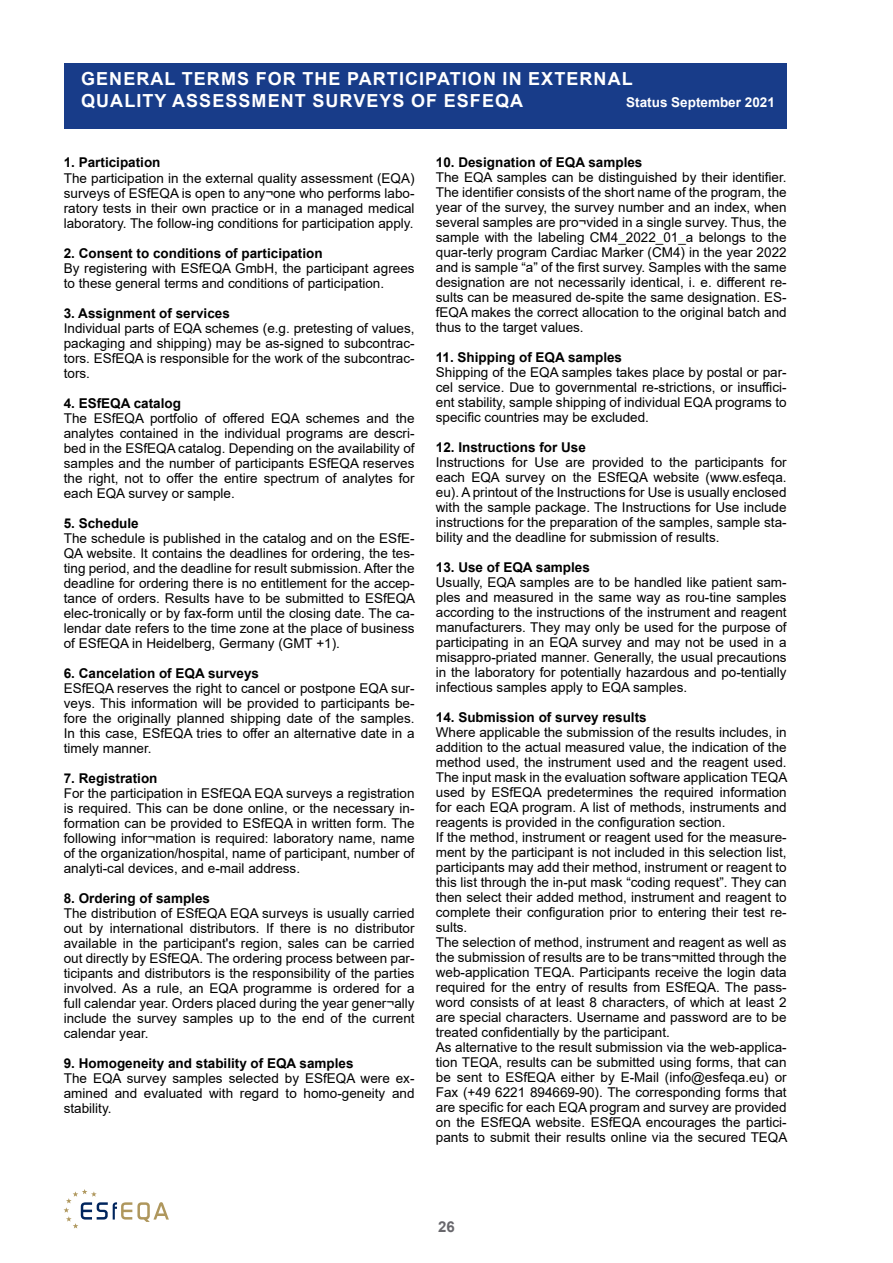
<style>
.page{position:relative;width:893px;height:1263px;background:#fff}
.page>*{position:absolute;margin:0;border:0;box-sizing:border-box;transform-origin:0 0}
.t1{font:700 18px/21.6px "Arial";letter-spacing:.06em;color:#fff}
.t2{font:700 15px "Arial";color:#68676c}
.t3{font:13.5px/15px "Arial";color:#000;text-align:justify}
.t4{font:700 13.5px "Arial";color:#000}
.t5{font:700 13.5px "Arial";color:#fff}
</style>
<div class="page">
<svg style="left:64px;top:1189px;width:105px;height:39px"></svg>
<div style="left:64px;top:64px;width:723px;height:65px;background:#183c89"></div>
<h1 class="t1" style="left:81px;top:68px;width:553px">GENERAL TERMS FOR THE PARTICIPATION IN EXTERNAL<br>QUALITY ASSESSMENT SURVEYS OF ESFEQA</h1>
<p class="t5" style="left:626px;top:92px;width:150px">Status September 2021</p>
<p class="t4" style="left:64px;top:153px;width:98px">1. Participation</p>
<p class="t3" style="left:64px;top:171px;width:352px">The participation in the external quality assessment (EQA) surveys of ESfEQA is open to any¬one who performs labo&shy;ratory tests in their own practice or in a managed medical laboratory. The follow-ing conditions for participation apply.</p>
<p class="t4" style="left:64px;top:244px;width:260px">2. Consent to conditions of participation</p>
<p class="t3" style="left:64px;top:261px;width:352px">By registering with ESfEQA GmbH, the participant agrees to these general terms and conditions of participation.</p>
<p class="t4" style="left:64px;top:304px;width:168px">3. Assignment of services</p>
<p class="t3" style="left:64px;top:321px;width:352px">Individual parts of EQA schemes (e.g. pretesting of values, packaging and shipping) may be as-signed to subcontrac&shy;tors. ESfEQA is responsible for the work of the subcontrac&shy;tors.</p>
<p class="t4" style="left:64px;top:394px;width:119px">4. ESfEQA catalog</p>
<p class="t3" style="left:64px;top:411px;width:352px">The ESfEQA portfolio of offered EQA schemes and the analytes contained in the individual programs are descri&shy;bed in the ESfEQA catalog. Depending on the availability of samples and the number of participants ESfEQA reserves the right, not to offer the entire spectrum of analytes for each EQA survey or sample.</p>
<p class="t4" style="left:64px;top:514px;width:77px">5. Schedule</p>
<p class="t3" style="left:64px;top:531px;width:353px">The schedule is published in the catalog and on the ESfE-QA website. It contains the deadlines for ordering, the tes&shy;ting period, and the deadline for result submission. After the deadline for ordering there is no entitlement for the accep&shy;tance of orders. Results have to be submitted to ESfEQA elec-tronically or by fax-form until the closing date. The ca&shy;lendar date refers to the time zone at the place of business of ESfEQA in Heidelberg, Germany (GMT +1).</p>
<p class="t4" style="left:64px;top:664px;width:197px">6. Cancelation of EQA surveys</p>
<p class="t3" style="left:64px;top:681px;width:352px">ESfEQA reserves the right to cancel or postpone EQA sur&shy;veys. This information will be provided to participants be&shy;fore the originally planned shipping date of the samples.<br>In this case, ESfEQA tries to offer an alternative date in a timely manner.</p>
<p class="t4" style="left:64px;top:769px;width:95px">7. Registration</p>
<p class="t3" style="left:64px;top:786px;width:352px">For the participation in ESfEQA EQA surveys a registration is required. This can be done online, or the necessary in&shy;formation can be provided to ESfEQA in written form. The following infor¬mation is required: laboratory name, name of the organization/hospital, name of participant, number of analyti-cal devices, and e-mail address.</p>
<p class="t4" style="left:64px;top:889px;width:148px">8. Ordering of samples</p>
<p class="t3" style="left:64px;top:906px;width:352px">The distribution of ESfEQA EQA surveys is usually carried out by international distributors. If there is no distributor available in the participant's region, sales can be carried out directly by ESfEQA. The ordering process between par&shy;ticipants and distributors is the responsibility of the parties involved. As a rule, an EQA programme is ordered for a full calendar year. Orders placed during the year gener¬ally include the survey samples up to the end of the current calendar year.</p>
<p class="t4" style="left:64px;top:1054px;width:291px">9. Homogeneity and stability of EQA samples</p>
<p class="t3" style="left:64px;top:1070px;width:352px">The EQA survey samples selected by ESfEQA were ex&shy;amined and evaluated with regard to homo-geneity and stability.</p>
<p class="t4" style="left:436px;top:153px;width:208px">10. Designation of EQA samples</p>
<p class="t3" style="left:436px;top:170px;width:352px">The EQA samples can be distinguished by their identifier.<br>The identifier consists of the short name of the program, the year of the survey, the survey number and an index, when several samples are pro¬vided in a single survey. Thus, the sample with the labeling CM4_2022_01_a belongs to the quar-terly program Cardiac Marker (CM4) in the year 2022 and is sample “a” of the first survey. Samples with the same designation are not necessarily identical, i. e. different re&shy;sults can be measured de-spite the same designation. ES&shy;fEQA makes the correct allocation to the original batch and thus to the target values.</p>
<p class="t4" style="left:436px;top:348px;width:188px">11. Shipping of EQA samples</p>
<p class="t3" style="left:436px;top:365px;width:352px">Shipping of the EQA samples takes place by postal or par&shy;cel service. Due to governmental re-strictions, or insuffici&shy;ent stability, sample shipping of individual EQA programs to specific countries may be excluded.</p>
<p class="t4" style="left:436px;top:438px;width:152px">12. Instructions for Use</p>
<p class="t3" style="left:436px;top:455px;width:352px">Instructions for Use are provided to the participants for each EQA survey on the ESfEQA website (www.esfeqa. eu). A printout of the Instructions for Use is usually enclosed with the sample package. The Instructions for Use include instructions for the preparation of the samples, sample sta&shy;bility and the deadline for submission of results.</p>
<p class="t4" style="left:436px;top:558px;width:156px">13. Use of EQA samples</p>
<p class="t3" style="left:436px;top:575px;width:352px">Usually, EQA samples are to be handled like patient sam&shy;ples and measured in the same way as rou-tine samples according to the instructions of the instrument and reagent manufacturers. They may only be used for the purpose of participating in an EQA survey and may not be used in a misappro-priated manner. Generally, the usual precautions in the laboratory for potentially hazardous and po-tentially infectious samples apply to EQA samples.</p>
<p class="t4" style="left:436px;top:708px;width:212px">14. Submission of survey results</p>
<p class="t3" style="left:436px;top:725px;width:353px;text-align:left">Where applicable the submission of the results includes, in addition to the actual measured value, the indication of the method used, the instrument used and the reagent used.<br>The input mask in the evaluation software application TEQA used by ESfEQA predetermines the required information for each EQA program. A list of methods, instruments and reagents is provided in the configuration section.<br>If the method, instrument or reagent used for the measure&shy;ment by the participant is not included in this selection list, participants may add their method, instrument or reagent to this list through the in-put mask “coding request”. They can then select their added method, instrument and reagent to complete their configuration prior to entering their test re&shy;sults.<br>The selection of method, instrument and reagent as well as the submission of results are to be trans¬mitted through the web-application TEQA. Participants receive the login data required for the entry of results from ESfEQA. The pass&shy;word consists of at least 8 characters, of which at least 2 are special characters. Username and password are to be treated confidentially by the participant.<br>As alternative to the result submission via the web-applica&shy;tion TEQA, results can be submitted using forms, that can be sent to ESfEQA either by E-Mail (info@esfeqa.eu) or Fax (+49 6221 894669-90). The corresponding forms that are specific for each EQA program and survey are provided on the ESfEQA website. ESfEQA encourages the partici&shy;pants to submit their results online via the secured TEQA</p>
<p class="t2" style="left:438px;top:1216px;width:18px">26</p>
</div>
